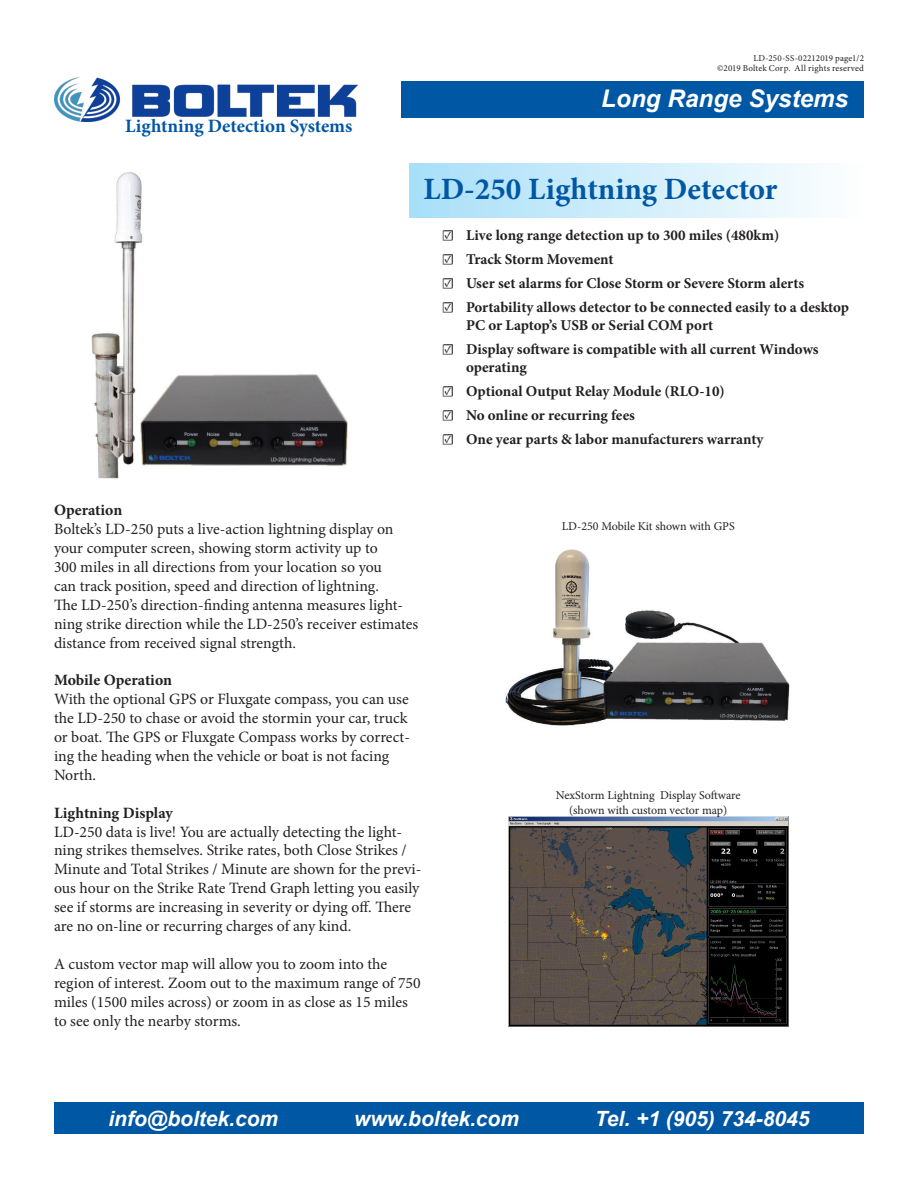
<style>
.page{position:relative;width:918px;height:1188px;background:#fff}
.page>*{position:absolute;margin:0;border:0;box-sizing:border-box;transform-origin:0 0}
.t1{font:700 31.05px "Minion Pro";color:#0057a4}
.t2{font:italic 700 24.3px "Arial";color:#fff}
.t3{font:italic 700 21px "Arial";color:#fff}
.t4{font:700 18.9px "Minion Pro";color:#0057a4}
.t5{font:15.75px/18.9px "Minion Pro";color:#231f20}
.t6{font:700 15.75px "Minion Pro";color:#231f20}
.t7{font:700 15px/18px "Minion Pro";color:#231f20}
.t8{font:12px "Minion Pro";letter-spacing:-.005em;color:#231f20}
.t9{font:9px/10.8px "Minion Pro";letter-spacing:.02em;color:#231f20;text-align:right}
.s1{font-weight:400}
</style>
<div class="page">
<div style="left:54px;top:1102px;width:810px;height:32px;background:#0057a4"></div>
<img style="left:54px;top:77px;width:304px;height:44px">
<div style="left:402px;top:81px;width:462px;height:37px;background:#0057a4"></div>
<div style="left:410px;top:163px;width:454px;height:54px;background:linear-gradient(to right,#a8dff8,#fdfefe)"></div>
<img style="left:508px;top:817px;width:280px;height:209px">
<img style="left:91px;top:172px;width:257px;height:307px">
<img style="left:506px;top:549px;width:284px;height:177px">
<p class="t9" style="left:717px;top:52px;width:148px">LD-250-SS-02212019 page1/2<br>©2019 Boltek Corp. All rights reserved</p>
<p class="t4" style="left:125px;top:113px;width:229px">Lightning Detection Systems</p>
<p class="t2" style="left:601px;top:82px;width:249px">Long Range Systems</p>
<p class="t1" style="left:424px;top:167px;width:355px">LD-250 Lightning Detector</p>
<p class="t7" style="left:442px;top:226px;width:339px"><span class="s1">☑</span> Live long range detection up to 300 miles (480km)</p>
<p class="t7" style="left:442px;top:250px;width:174px"><span class="s1">☑</span> Track Storm Movement</p>
<p class="t7" style="left:442px;top:274px;width:364px"><span class="s1">☑</span> User set alarms for Close Storm or Severe Storm alerts</p>
<p class="t7" style="left:466px;top:298px;width:385px;text-indent:-24px"><span class="s1">☑</span> Portability allows detector to be connected easily to a desktop<br>PC or Laptop’s USB or Serial COM port</p>
<p class="t7" style="left:466px;top:340px;width:354px;text-indent:-24px"><span class="s1">☑</span> Display software is compatible with all current Windows operating</p>
<p class="t7" style="left:442px;top:382px;width:285px"><span class="s1">☑</span> Optional Output Relay Module (RLO-10)</p>
<p class="t7" style="left:442px;top:406px;width:195px"><span class="s1">☑</span> No online or recurring fees</p>
<p class="t7" style="left:442px;top:430px;width:323px"><span class="s1">☑</span> One year parts &amp; labor manufacturers warranty</p>
<p class="t6" style="left:54px;top:499px;width:70px">Operation</p>
<p class="t5" style="left:54px;top:520px;width:341px">Boltek’s LD-250 puts a live-action lightning display on</p>
<p class="t5" style="left:54px;top:539px;width:325px">your computer screen, showing storm activity up to</p>
<p class="t5" style="left:54px;top:558px;width:330px">300 miles in all directions from your location so you</p>
<p class="t5" style="left:54px;top:576px;width:326px">can track position, speed and direction of lightning.</p>
<p class="t5" style="left:54px;top:595px;width:366px">The LD-250’s direction-finding antenna measures light&shy;ning strike direction while the LD-250’s receiver estimates distance from received signal strength.</p>
<p class="t6" style="left:54px;top:669px;width:120px">Mobile Operation</p>
<p class="t5" style="left:54px;top:690px;width:356px">With the optional GPS or Fluxgate compass, you can use the LD-250 to chase or avoid the stormin your car, truck</p>
<p class="t5" style="left:54px;top:728px;width:357px">or boat. The GPS or Fluxgate Compass works by correct&shy;ing the heading when the vehicle or boat is not facing<br>North.</p>
<p class="t6" style="left:54px;top:801px;width:120px">Lightning Display</p>
<p class="t5" style="left:54px;top:822px;width:369px">LD-250 data is live! You are actually detecting the light&shy;ning strikes themselves. Strike rates, both Close Strikes / Minute and Total Strikes / Minute are shown for the previ&shy;ous hour on the Strike Rate Trend Graph letting you easily see if storms are increasing in severity or dying off. There are no on-line or recurring charges of any kind.</p>
<p class="t5" style="left:54px;top:954px;width:368px">A custom vector map will allow you to zoom into the region of interest. Zoom out to the maximum range of 750 miles (1500 miles across) or zoom in as close as 15 miles to see only the nearby storms.</p>
<p class="t8" style="left:562px;top:518px;width:174px">LD-250 Mobile Kit shown with GPS</p>
<p class="t8" style="left:556px;top:787px;width:186px">NexStorm Lightning Display Software</p>
<p class="t8" style="left:569px;top:802px;width:160px">(shown with custom vector map)</p>
<h3 class="t3" style="left:108px;top:1104px;width:171px">info@boltek.com</h3>
<h3 class="t3" style="left:354px;top:1104px;width:166px">www.boltek.com</h3>
<h3 class="t3" style="left:595px;top:1104px;width:216px">Tel. +1 (905) 734-8045</h3>
</div>
